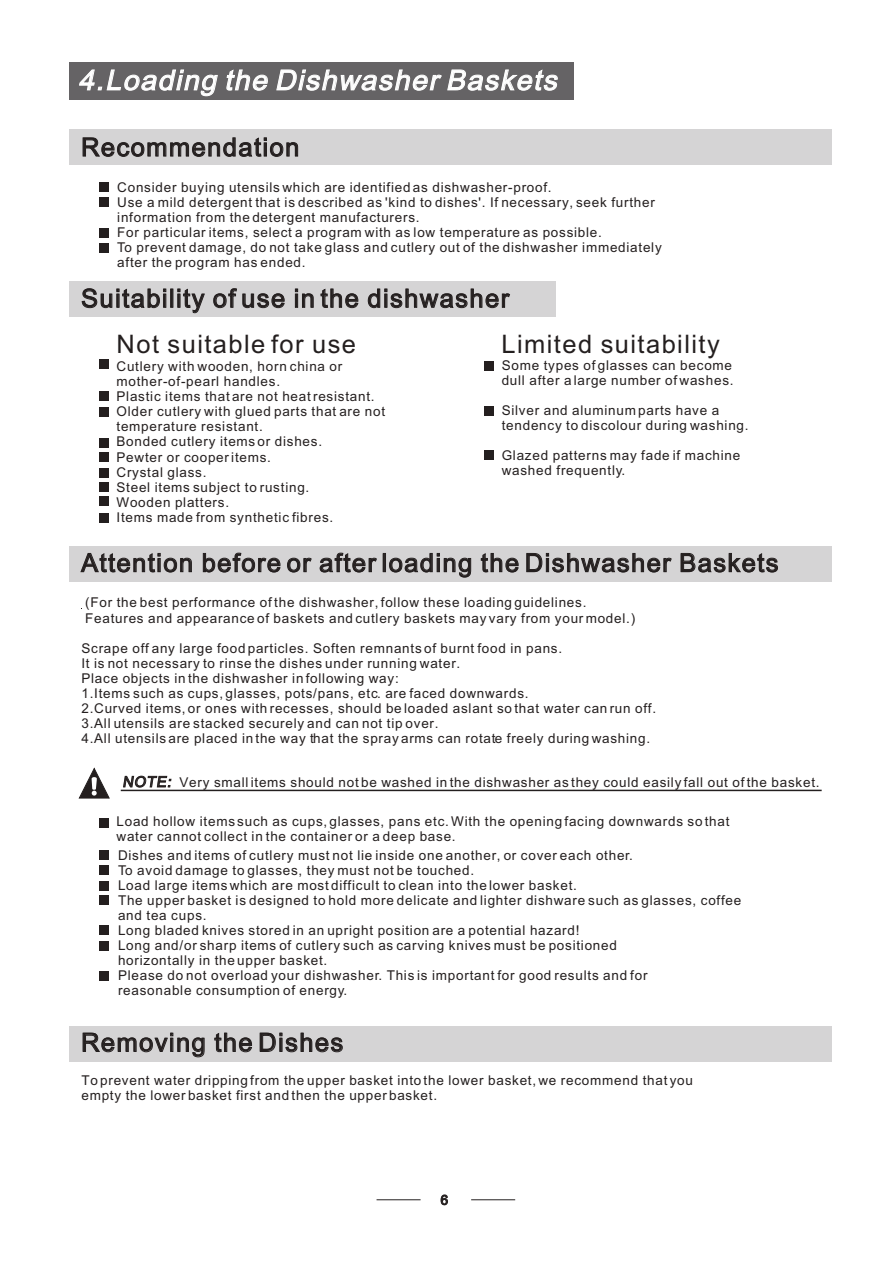
<style>
.page{position:relative;width:894px;height:1263px;background:#fff}
.page>*{position:absolute;margin:0;border:0;box-sizing:border-box;transform-origin:0 0}
.t1{font:italic 27.9px "Arial";color:#fff}
.t2{font:25.5px "Arial";letter-spacing:.055em;color:#241f1f}
.t3{font:13.5px/15.1px "Arial";letter-spacing:.055em;color:#241f1f}
.s1{font-style:italic;font-size:14.85px}
</style>
<div class="page">
<div style="left:69px;top:282px;width:486px;height:35px;background:#d5d4d5"></div>
<div style="left:69px;top:63px;width:505px;height:37px;background:#656365"></div>
<div style="left:100px;top:360px;width:9px;height:9px;background:#241f1f"></div>
<div style="left:100px;top:392px;width:9px;height:9px;background:#241f1f"></div>
<div style="left:100px;top:407px;width:9px;height:9px;background:#241f1f"></div>
<div style="left:100px;top:438px;width:9px;height:10px;background:#241f1f"></div>
<div style="left:100px;top:452px;width:9px;height:10px;background:#241f1f"></div>
<div style="left:100px;top:468px;width:9px;height:10px;background:#241f1f"></div>
<div style="left:100px;top:483px;width:9px;height:9px;background:#241f1f"></div>
<div style="left:100px;top:497px;width:9px;height:9px;background:#241f1f"></div>
<div style="left:100px;top:513px;width:9px;height:10px;background:#241f1f"></div>
<div style="left:484px;top:361px;width:10px;height:9px;background:#241f1f"></div>
<div style="left:484px;top:406px;width:10px;height:9px;background:#241f1f"></div>
<div style="left:484px;top:450px;width:10px;height:10px;background:#241f1f"></div>
<div style="left:69px;top:129px;width:762px;height:35px;background:#d5d4d5"></div>
<div style="left:100px;top:818px;width:9px;height:10px;background:#241f1f"></div>
<div style="left:100px;top:851px;width:9px;height:9px;background:#241f1f"></div>
<div style="left:100px;top:866px;width:9px;height:9px;background:#241f1f"></div>
<div style="left:100px;top:881px;width:9px;height:10px;background:#241f1f"></div>
<div style="left:100px;top:896px;width:9px;height:9px;background:#241f1f"></div>
<div style="left:100px;top:925px;width:9px;height:10px;background:#241f1f"></div>
<div style="left:100px;top:941px;width:9px;height:10px;background:#241f1f"></div>
<div style="left:100px;top:971px;width:9px;height:9px;background:#241f1f"></div>
<div style="left:100px;top:182px;width:9px;height:9px;background:#241f1f"></div>
<div style="left:100px;top:197px;width:9px;height:9px;background:#241f1f"></div>
<div style="left:100px;top:228px;width:9px;height:10px;background:#241f1f"></div>
<div style="left:100px;top:244px;width:9px;height:9px;background:#241f1f"></div>
<div style="left:69px;top:546px;width:762px;height:35px;background:#d5d4d5"></div>
<svg style="left:79px;top:768px;width:31px;height:30px"></svg>
<hr style="left:121px;top:790px;width:701px;height:1px;background:#241f1f">
<div style="left:69px;top:1026px;width:762px;height:35px;background:#d5d4d5"></div>
<hr style="left:377px;top:1199px;width:44px;height:1px;background:#241f1f">
<hr style="left:471px;top:1199px;width:44px;height:1px;background:#241f1f">
<h1 class="t1" style="left:78px;top:70px;width:486px">4.Loading the Dishwasher Baskets</h1>
<h2 class="t2" style="left:81px;top:138px;width:220px">Recommendation</h2>
<p class="t3" style="left:117px;top:181px;width:546px">Consider buying utensils which are identified as dishwasher-proof.<br>Use a mild detergent that is described as 'kind to dishes'. If necessary, seek further information from the detergent manufacturers.<br>For particular items, select a program with as low temperature as possible.<br>To prevent damage, do not take glass and cutlery out of the dishwasher immediately after the program has ended.</p>
<h2 class="t2" style="left:81px;top:289px;width:430px">Suitability of use in the dishwasher</h2>
<h2 class="t2" style="left:117px;top:334px;width:241px">Not suitable for use</h2>
<h2 class="t2" style="left:502px;top:335px;width:220px">Limited suitability</h2>
<p class="t3" style="left:117px;top:360px;width:270px">Cutlery with wooden, horn china or mother-of-pearl handles.<br>Plastic items that are not heat resistant.<br>Older cutlery with glued parts that are not temperature resistant.<br>Bonded cutlery items or dishes.<br>Pewter or cooper items.<br>Crystal glass.<br>Steel items subject to rusting.<br>Wooden platters.<br>Items made from synthetic fibres.</p>
<p class="t3" style="left:502px;top:359px;width:233px">Some types of glasses can become dull after a large number of washes.</p>
<p class="t3" style="left:502px;top:404px;width:248px">Silver and aluminum parts have a tendency to discolour during washing.</p>
<p class="t3" style="left:502px;top:449px;width:240px">Glazed patterns may fade if machine washed frequently.</p>
<h2 class="t2" style="left:81px;top:553px;width:699px">Attention before or after loading the Dishwasher Baskets</h2>
<p class="t3" style="left:85px;top:596px;width:551px">(For the best performance of the dishwasher, follow these loading guidelines.<br>Features and appearance of baskets and cutlery baskets may vary from your model.)</p>
<p class="t3" style="left:81px;top:642px;width:576px">Scrape off any large food particles. Soften remnants of burnt food in pans.<br>It is not necessary to rinse the dishes under running water.<br>Place objects in the dishwasher in following way:<br>1.Items such as cups, glasses, pots/pans, etc. are faced downwards.<br>2.Curved items, or ones with recesses, should be loaded aslant so that water can run off.<br>3.All utensils are stacked securely and can not tip over.<br>4.All utensils are placed in the way that the spray arms can rotate freely during washing.</p>
<p class="t3" style="left:122px;top:776px;width:699px"><span class="s1">NOTE:</span> Very small items should not be washed in the dishwasher as they could easily fall out of the basket.</p>
<p class="t3" style="left:117px;top:815px;width:615px">Load hollow items such as cups, glasses, pans etc. With the opening facing downwards so that water cannot collect in the container or a deep base.</p>
<p class="t3" style="left:118px;top:849px;width:625px">Dishes and items of cutlery must not lie inside one another, or cover each other.<br>To avoid damage to glasses, they must not be touched.<br>Load large items which are most difficult to clean into the lower basket.<br>The upper basket is designed to hold more delicate and lighter dishware such as glasses, coffee and tea cups.<br>Long bladed knives stored in an upright position are a potential hazard!<br>Long and/or sharp items of cutlery such as carving knives must be positioned<br>horizontally in the upper basket.<br>Please do not overload your dishwasher. This is important for good results and for<br>reasonable consumption of energy.</p>
<h2 class="t2" style="left:81px;top:1033px;width:264px">Removing the Dishes</h2>
<p class="t3" style="left:81px;top:1074px;width:613px">To prevent water dripping from the upper basket into the lower basket, we recommend that you empty the lower basket first and then the upper basket.</p>
<p class="t3" style="left:441px;top:1194px;width:9px">6</p>
</div>
